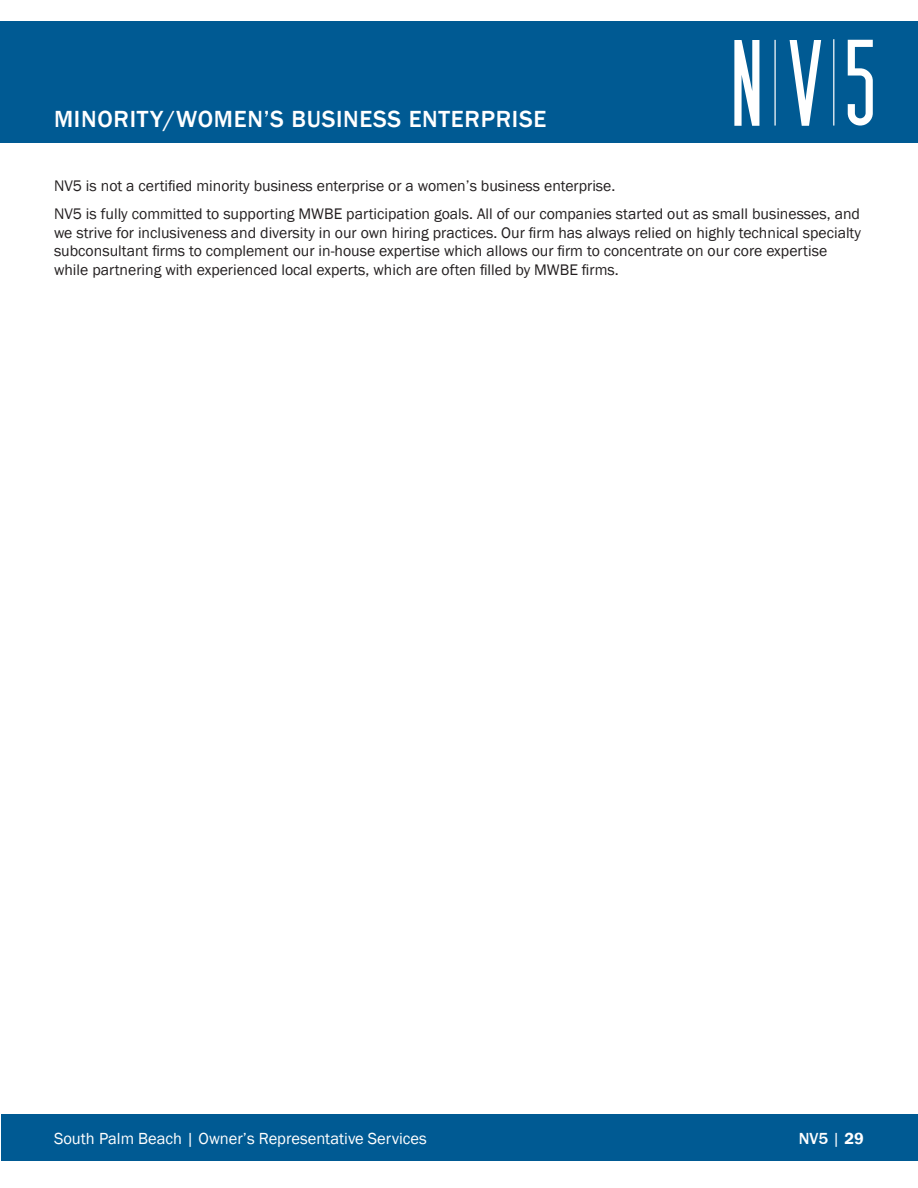
<style>
.page{position:relative;width:918px;height:1188px;background:#fff}
.page>*{position:absolute;margin:0;border:0;box-sizing:border-box;transform-origin:0 0}
.t1{font:500 24px "Franklin Gothic";letter-spacing:.03em;color:#fff}
.t2{font:16.5px "Franklin Gothic";color:#fff}
.t3{font:500 16.5px "Franklin Gothic";color:#fff}
.t4{font:15.75px/18.8px "Franklin Gothic";color:#231f20}
.s1{font-weight:400}
.s2{font-weight:600}
</style>
<div class="page">
<div style="left:0;top:22px;width:918px;height:121px;background:#005a93"></div>
<svg style="left:734px;top:40px;width:25px;height:86px"></svg>
<svg style="left:790px;top:40px;width:31px;height:86px"></svg>
<hr style="left:833px;top:39px;width:1px;height:87px;background:#fff">
<hr style="left:774px;top:40px;width:2px;height:86px;background:#fff">
<svg style="left:848px;top:40px;width:25px;height:86px"></svg>
<div style="left:2px;top:1114px;width:916px;height:47px;background:#005a93"></div>
<h1 class="t1" style="left:54px;top:104px;width:494px">MINORITY/WOMEN’S BUSINESS ENTERPRISE</h1>
<p class="t4" style="left:54px;top:172px;width:808px;line-height:27.8px">NV5 is not a certified minority business enterprise or a women’s business enterprise.<br>NV5 is fully committed to supporting MWBE participation goals. All of our companies started out as small businesses, and</p>
<p class="t4" style="left:54px;top:223px;width:809px">we strive for inclusiveness and diversity in our own hiring practices. Our firm has always relied on highly technical specialty subconsultant firms to complement our in-house expertise which allows our firm to concentrate on our core expertise while partnering with experienced local experts, which are often filled by MWBE firms.</p>
<p class="t2" style="left:54px;top:1129px;width:374px">South Palm Beach | Owner’s Representative Services</p>
<p class="t3" style="left:799px;top:1129px;width:67px">NV5 <span class="s1">|</span> <span class="s2">29</span></p>
</div>
